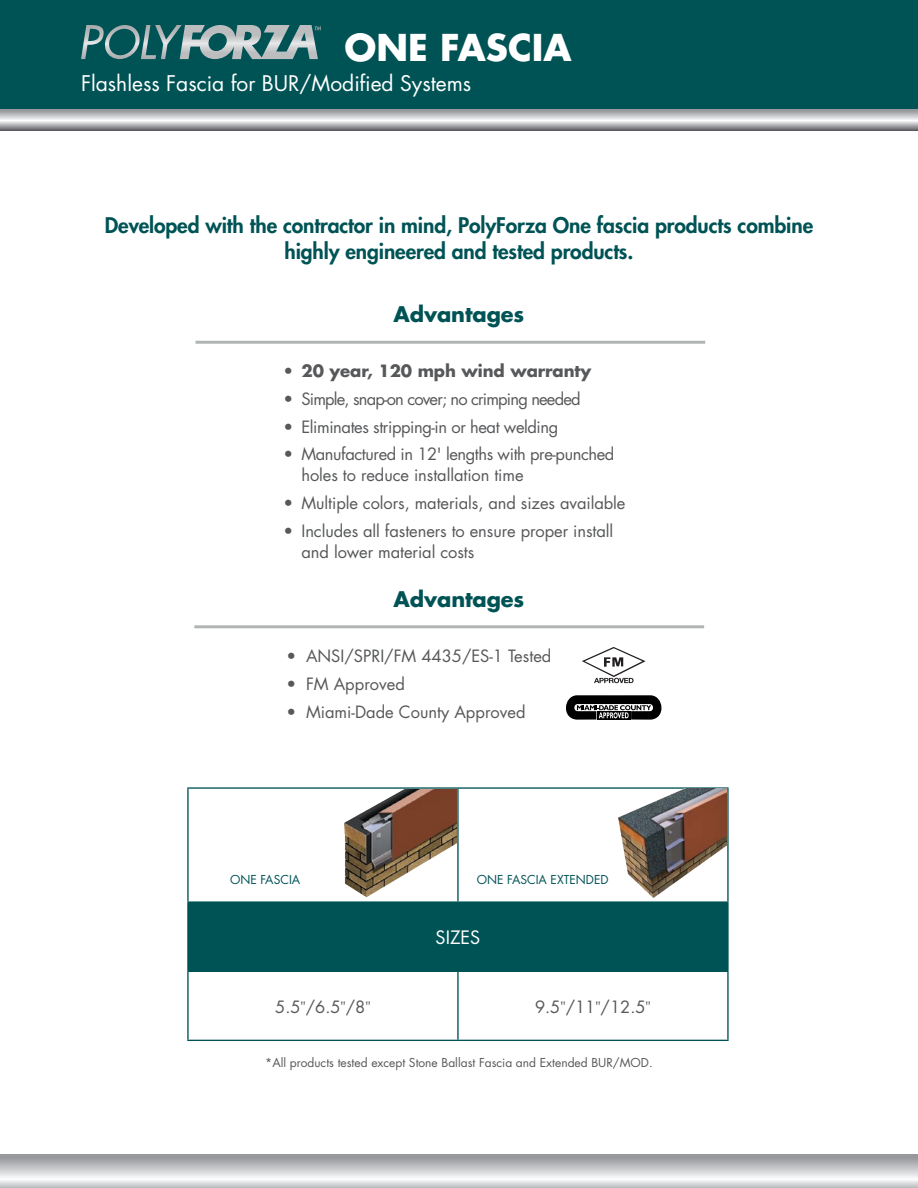
<style>
.page{position:relative;width:918px;height:1188px;background:#fff}
.page>*{position:absolute;margin:0;border:0;box-sizing:border-box;transform-origin:0 0}
.t1{font:700 36px "Futura Std";color:#fff}
.t2{font:800 21px/25.2px "Futura Std";letter-spacing:-.005em;color:#005355;text-align:center}
.t3{font:21px "Futura Std";color:#fff}
.t4{font:700 21px "Futura Std";letter-spacing:-.005em;color:#005355}
.t5{font:18px "Futura Std";color:#fff}
.t6{font:16.5px/21px "Futura Std";letter-spacing:-.005em;color:#57585a}
.t7{font:16.5px/21px "Futura Std";letter-spacing:-.025em;color:#57585a}
.t8{font:16.5px "Futura Std";letter-spacing:-.05em;color:#57585a}
.t9{font:700 16.5px "Futura Std";letter-spacing:-.005em;color:#57585a}
.t10{font:12px "Futura Std";color:#57585a}
.t11{font:12px "Futura Std";color:#005355}
.s1{font-weight:400}
.s2{font-family:"Minion Pro"}
</style>
<div class="page">
<div style="left:188px;top:902px;width:540px;height:69px;background:#005355"></div>
<hr style="left:187px;top:787px;width:271px;height:2px;background:#005355">
<hr style="left:458px;top:787px;width:271px;height:2px;background:#005355">
<hr style="left:457px;top:789px;width:2px;height:112px;background:#005355">
<hr style="left:727px;top:789px;width:2px;height:112px;background:#005355">
<hr style="left:187px;top:901px;width:271px;height:2px;background:#005355">
<hr style="left:458px;top:901px;width:271px;height:2px;background:#005355">
<hr style="left:727px;top:903px;width:2px;height:68px;background:#005355">
<hr style="left:187px;top:971px;width:271px;height:1px;background:#005355">
<hr style="left:458px;top:971px;width:271px;height:1px;background:#005355">
<hr style="left:457px;top:972px;width:2px;height:68px;background:#005355">
<hr style="left:727px;top:972px;width:2px;height:68px;background:#005355">
<hr style="left:187px;top:1040px;width:271px;height:1px;background:#005355">
<hr style="left:458px;top:1040px;width:271px;height:1px;background:#005355">
<hr style="left:187px;top:789px;width:2px;height:112px;background:#005355">
<hr style="left:187px;top:903px;width:2px;height:68px;background:#005355">
<hr style="left:187px;top:972px;width:2px;height:68px;background:#005355">
<img style="left:344px;top:789px;width:113px;height:109px">
<img style="left:616px;top:788px;width:111px;height:110px">
<div style="left:0;top:0;width:918px;height:109px;background:#005355"></div>
<svg style="left:0;top:109px;width:918px;height:22px;background:#b4b5b7"></svg>
<svg style="left:81px;top:25px;width:240px;height:35px"></svg>
<hr style="left:195px;top:341px;width:510px;height:3px;background:#b1b4b5">
<svg style="left:566px;top:695px;width:96px;height:25px;background:#424242"></svg>
<svg style="left:582px;top:647px;width:64px;height:36px"></svg>
<hr style="left:194px;top:625px;width:510px;height:3px;background:#b1b4b5">
<svg style="left:0;top:1155px;width:918px;height:33px"></svg>
<p class="t1" style="left:345px;top:23px;width:229px">ONE FASCIA</p>
<p class="t3" style="left:81px;top:70px;width:392px">Flashless Fascia for BUR/Modified Systems</p>
<p class="t2" style="left:105px;top:213px;width:710px">Developed with the contractor in mind, PolyForza One fascia products combine highly engineered and tested products.</p>
<p class="t4" style="left:394px;top:300px;width:132px">Advantages</p>
<p class="t9" style="left:284px;top:360px;width:309px"><span class="s1">•</span> 20 year, 120 mph wind warranty</p>
<p class="t8" style="left:284px;top:388px;width:299px">• Simple, snap-on cover; no crimping needed</p>
<p class="t7" style="left:284px;top:416px;width:276px">• Eliminates stripping-in or heat welding</p>
<p class="t7" style="left:302px;top:444px;width:314px;text-indent:-18px">• Manufactured in 12' lengths with pre-punched holes to reduce installation time</p>
<p class="t6" style="left:284px;top:493px;width:344px">• Multiple colors, materials, and sizes available</p>
<p class="t6" style="left:302px;top:520px;width:313px;text-indent:-18px">• Includes all fasteners to ensure proper install and lower material costs</p>
<p class="t4" style="left:394px;top:585px;width:132px">Advantages</p>
<p class="t6" style="left:287px;top:646px;width:267px">• ANSI/SPRI/FM 4435/ES-1 Tested</p>
<p class="t6" style="left:287px;top:673px;width:120px">• FM Approved</p>
<p class="t6" style="left:287px;top:701px;width:241px">• Miami-Dade County Approved</p>
<p class="t11" style="left:230px;top:872px;width:72px">ONE FASCIA</p>
<p class="t11" style="left:477px;top:872px;width:133px">ONE FASCIA EXTENDED</p>
<p class="t5" style="left:436px;top:926px;width:46px">SIZES</p>
<p class="t6" style="left:275px;top:996px;width:97px">5.5<span class="s2">"</span>/6.5<span class="s2">"</span>/8<span class="s2">"</span></p>
<p class="t6" style="left:535px;top:996px;width:117px">9.5<span class="s2">"</span>/11<span class="s2">"</span>/12.5<span class="s2">"</span></p>
<p class="t10" style="left:265px;top:1055px;width:389px">*All products tested except Stone Ballast Fascia and Extended BUR/MOD.</p>
</div>
